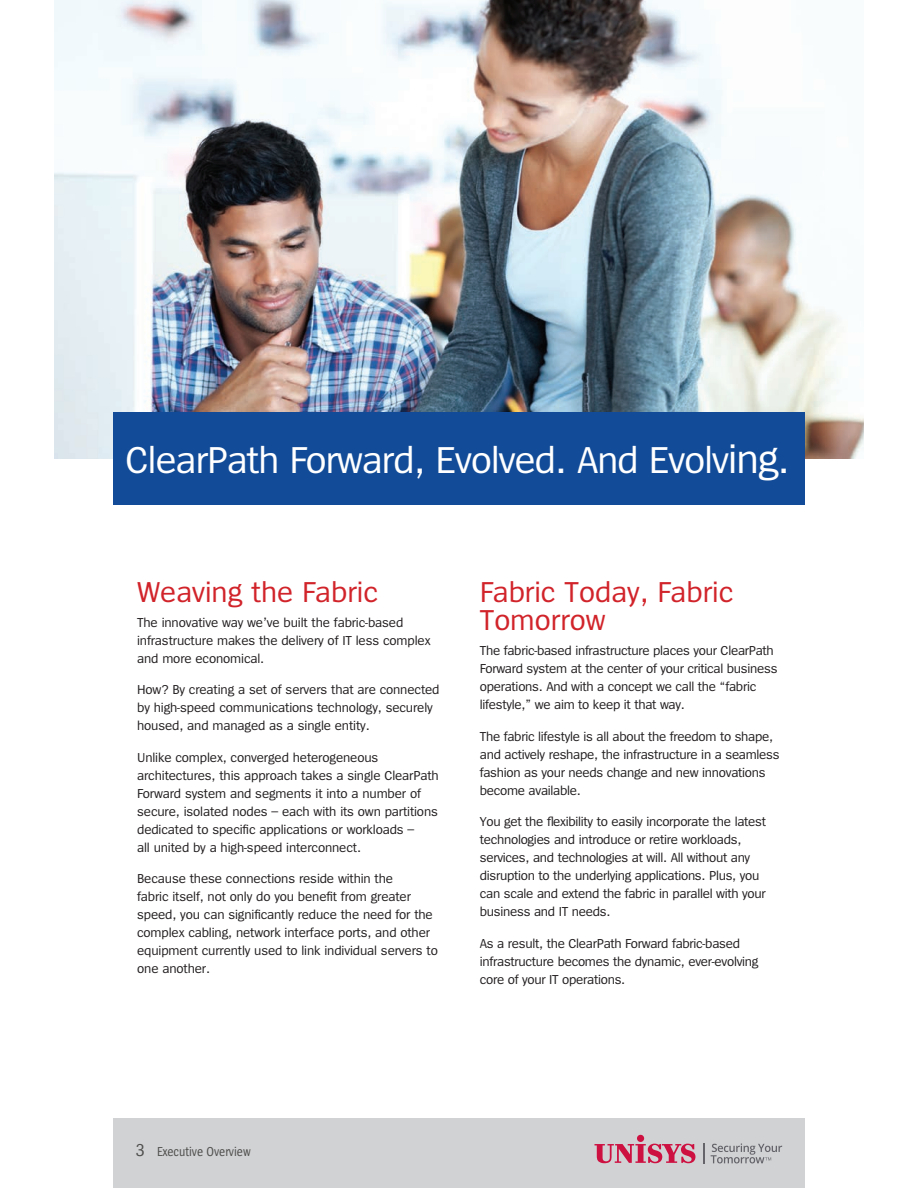
<style>
.page{position:relative;width:918px;height:1188px;background:#fff}
.page>*{position:absolute;margin:0;border:0;box-sizing:border-box;transform-origin:0 0}
.t1{font:39px "Spiegel";letter-spacing:-.02em;color:#fff}
.t2{font:30px/28.5px "Spiegel";color:#d1232a}
.t3{font:13.5px/18px "Spiegel";letter-spacing:-.01em;color:#231f20}
.t4{font:13.5px "Spiegel Cd";color:#50504e}
.s1{font-size:42px}
.s2{font-size:18px}
</style>
<div class="page">
<img style="left:54px;top:0;width:810px;height:459px">
<div style="left:113px;top:413px;width:692px;height:92px;background:#124c98"></div>
<div style="left:113px;top:1119px;width:692px;height:69px;background:#d1d2d4"></div>
<svg style="left:594px;top:1144px;width:101px;height:19px"></svg>
<div style="left:637px;top:1135px;width:7px;height:7px;background:#cd1141;border-radius:50%"></div>
<svg style="left:711px;top:1143px;width:71px;height:20px"></svg>
<svg style="left:703px;top:1144px;width:1px;height:20px"></svg>
<h1 class="t1" style="left:125px;top:440px;width:666px">ClearPath Forward, Evolved. And Evolv<span class="s1">ing</span>.</h1>
<h2 class="t2" style="left:137px;top:579px;width:242px">Weaving the Fabric</h2>
<p class="t3" style="left:137px;top:614px;width:295px">The innovative way we’ve built the fabric-based infrastructure makes the delivery of IT less complex and more economical.</p>
<p class="t3" style="left:137px;top:681px;width:304px">How? By creating a set of servers that are connected by high-speed communications technology, securely housed, and managed as a single entity.</p>
<p class="t3" style="left:137px;top:749px;width:303px">Unlike complex, converged heterogeneous architectures, this approach takes a single ClearPath Forward system and segments it into a number of secure, isolated nodes – each with its own partitions dedicated to specific applications or workloads –<br>all united by a high-speed interconnect.</p>
<p class="t3" style="left:137px;top:870px;width:302px">Because these connections reside within the<br>fabric itself, not only do you benefit from greater speed, you can significantly reduce the need for the complex cabling, network interface ports, and other equipment currently used to link individual servers to one another.</p>
<h2 class="t2" style="left:480px;top:579px;width:255px">Fabric Today, Fabric<br>Tomorrow</h2>
<p class="t3" style="left:480px;top:642px;width:299px">The fabric-based infrastructure places your ClearPath Forward system at the center of your critical business operations. And with a concept we call the “fabric lifestyle,” we aim to keep it that way.</p>
<p class="t3" style="left:480px;top:728px;width:301px">The fabric lifestyle is all about the freedom to shape, and actively reshape, the infrastructure in a seamless fashion as your needs change and new innovations become available.</p>
<p class="t3" style="left:480px;top:813px;width:288px">You get the flexibility to easily incorporate the latest technologies and introduce or retire workloads, services, and technologies at will. All without any disruption to the underlying applications. Plus, you can scale and extend the fabric in parallel with your business and IT needs.</p>
<p class="t3" style="left:480px;top:935px;width:280px">As a result, the ClearPath Forward fabric-based infrastructure becomes the dynamic, ever-evolving core of your IT operations.</p>
<p class="t4" style="left:136px;top:1145px;width:116px"><span class="s2">3</span> Executive Overview</p>
</div>
